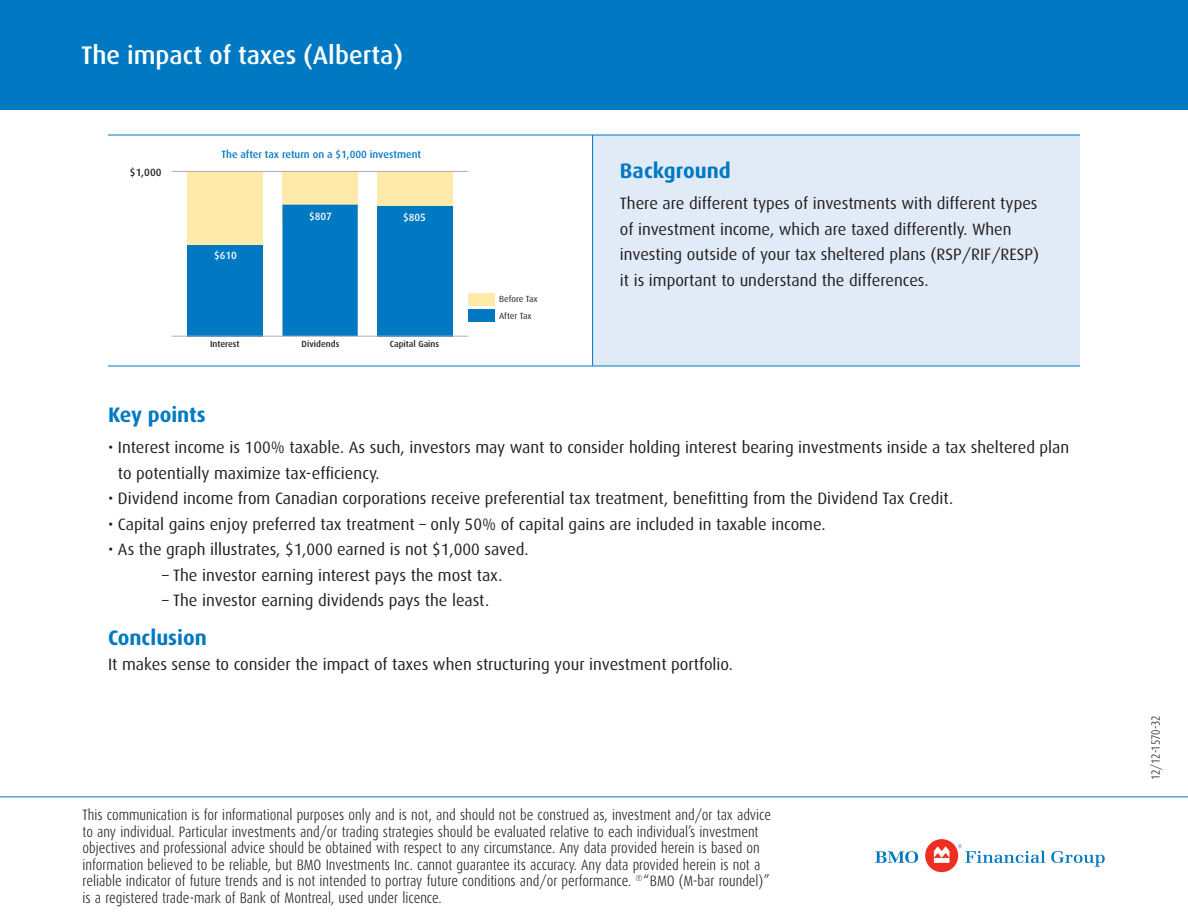
<style>
.page{position:relative;width:1188px;height:918px;background:#fff}
.page>*{position:absolute;margin:0;border:0;box-sizing:border-box;transform-origin:0 0}
.t1{font:500 25.5px "Dax";color:#fff}
.t2{font:700 21px "Dax";color:#0079c2}
.t3{font:16.5px/25.5px "Dax";color:#231f20}
.t4{font:300 15px/16.5px "Dax Condensed";color:#231f20}
.t5{font:300 12px "Dax Condensed";color:#231f20}
.t6{font:500 10.5px "Dax";color:#0079c2}
.t7{font:500 10.5px "Dax";color:#fff}
.t8{font:500 10.5px "Dax";color:#231f20}
.t9{font:500 8.85px "Dax";color:#231f20}
.t10{font:8.85px "Dax";letter-spacing:-.005em;color:#231f20}
</style>
<div class="page">
<div style="left:0;top:0;width:1188px;height:109px;background:#0079c2"></div>
<div style="left:593px;top:135px;width:487px;height:231px;background:#e1ebf7"></div>
<div style="left:188px;top:171px;width:75px;height:75px;background:#ffeba9"></div>
<div style="left:282px;top:171px;width:76px;height:51px;background:#ffeba9"></div>
<div style="left:377px;top:171px;width:76px;height:39px;background:#ffeba9"></div>
<div style="left:188px;top:245px;width:75px;height:91px;background:#0079c2"></div>
<div style="left:282px;top:205px;width:76px;height:131px;background:#0079c2"></div>
<div style="left:377px;top:206px;width:76px;height:130px;background:#0079c2"></div>
<hr style="left:172px;top:336px;width:296px;height:1px;background:#aeafb3">
<div style="left:468px;top:293px;width:27px;height:13px;background:#ffeba9"></div>
<div style="left:468px;top:309px;width:27px;height:13px;background:#0079c2"></div>
<hr style="left:172px;top:171px;width:296px;height:1px;background:#aeafb3">
<hr style="left:108px;top:366px;width:972px;height:1px;background:#0079c2">
<hr style="left:108px;top:135px;width:972px;height:1px;background:#0079c2">
<hr style="left:592px;top:135px;width:1px;height:231px;background:#0079c2">
<svg style="left:875px;top:851px;width:43px;height:12px"></svg>
<div style="left:925px;top:839px;width:33px;height:33px;background:#ee2e22;border-radius:50%"></div>
<svg style="left:934px;top:847px;width:15px;height:16px"></svg>
<svg style="left:958px;top:844px;width:87px;height:19px"></svg>
<svg style="left:1051px;top:851px;width:54px;height:16px"></svg>
<hr style="left:0;top:796px;width:1188px;height:1px;background:#0079c2">
<p class="t1" style="left:81px;top:41px;width:324px">The impact of taxes (Alberta)</p>
<p class="t8" style="left:130px;top:166px;width:33px">$1,000</p>
<p class="t6" style="left:221px;top:148px;width:201px">The after tax return on a $1,000 investment</p>
<p class="t7" style="left:214px;top:250px;width:24px">$610</p>
<p class="t7" style="left:309px;top:210px;width:24px">$807</p>
<p class="t7" style="left:403px;top:211px;width:24px">$805</p>
<p class="t9" style="left:210px;top:339px;width:31px">Interest</p>
<p class="t9" style="left:302px;top:339px;width:39px">Dividends</p>
<p class="t9" style="left:390px;top:339px;width:51px">Capital Gains</p>
<p class="t10" style="left:499px;top:294px;width:40px">Before Tax</p>
<p class="t10" style="left:499px;top:311px;width:34px">After Tax</p>
<p class="t2" style="left:620px;top:159px;width:112px">Background</p>
<p class="t3" style="left:620px;top:191px;width:421px">There are different types of investments with different types of investment income, which are taxed differently. When investing outside of your tax sheltered plans (RSP/RIF/RESP) it is important to understand the differences.</p>
<p class="t2" style="left:108px;top:403px;width:99px">Key points</p>
<p class="t3" style="left:118px;top:435px;width:953px;text-indent:-10px">• Interest income is 100% taxable. As such, investors may want to consider holding interest bearing investments inside a tax sheltered plan to potentially maximize tax-efficiency.</p>
<p class="t3" style="left:108px;top:486px;width:847px">• Dividend income from Canadian corporations receive preferential tax treatment, benefitting from the Dividend Tax Credit.</p>
<p class="t3" style="left:108px;top:511px;width:719px">• Capital gains enjoy preferred tax treatment – only 50% of capital gains are included in taxable income.</p>
<p class="t3" style="left:108px;top:537px;width:422px">• As the graph illustrates, $1,000 earned is not $1,000 saved.</p>
<p class="t3" style="left:162px;top:562px;width:342px">– The investor earning interest pays the most tax.</p>
<p class="t3" style="left:162px;top:588px;width:329px">– The investor earning dividends pays the least.</p>
<p class="t2" style="left:108px;top:626px;width:100px">Conclusion</p>
<p class="t3" style="left:108px;top:652px;width:626px">It makes sense to consider the impact of taxes when structuring your investment portfolio.</p>
<p class="t4" style="left:83px;top:807px;width:690px">This communication is for informational purposes only and is not, and should not be construed as, investment and/or tax advice to any individual. Particular investments and/or trading strategies should be evaluated relative to each individual’s investment objectives and professional advice should be obtained with respect to any circumstance. Any data provided herein is based on information believed to be reliable, but BMO Investments Inc. cannot guarantee its accuracy. Any data provided herein is not a reliable indicator of future trends and is not intended to portray future conditions and/or performance. <sup>®</sup>“BMO (M-bar roundel)” is a registered trade-mark of Bank of Montreal, used under licence.</p>
<p class="t5" style="left:1149px;top:780px;width:67px;rotate:-90deg">12/12-1570-32</p>
</div>
